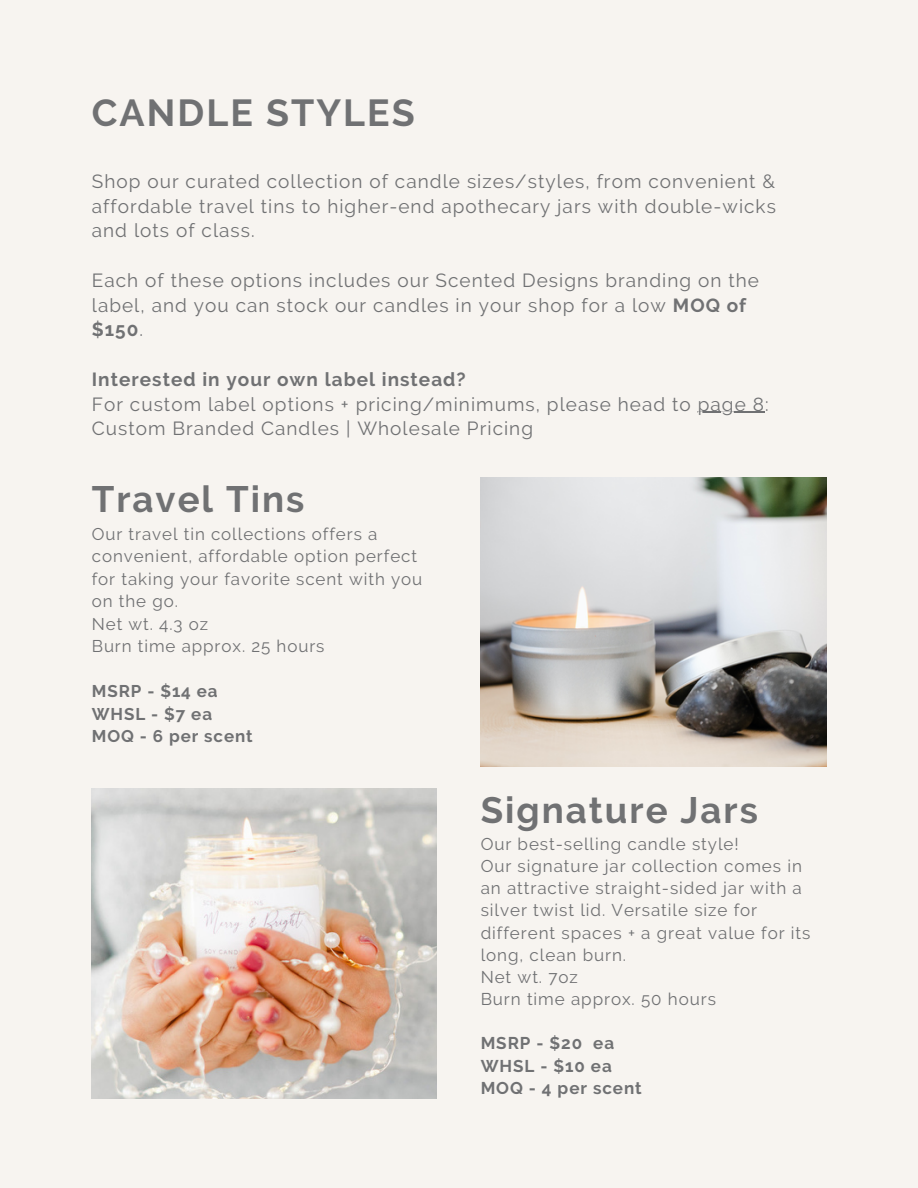
<style>
.page{position:relative;width:918px;height:1188px;background:#f7f4f0}
.page>*{position:absolute;margin:0;border:0;box-sizing:border-box;transform-origin:0 0}
.t1{font:700 37.5px "Raleway";letter-spacing:.055em;color:#707173}
.t2{font:700 36.6px "Raleway";letter-spacing:.055em;color:#707173}
.t3{font:18.9px/24.8px "Raleway";letter-spacing:.055em;color:#707173}
.t4{font:16.95px/22.2px "Raleway";letter-spacing:.055em;color:#707173}
.t5{font:700 16.95px/22.2px "Raleway";letter-spacing:.055em;color:#707173}
.s1{font-weight:700}
</style>
<div class="page">
<img style="left:92px;top:788px;width:344px;height:311px">
<img style="left:481px;top:477px;width:345px;height:289px">
<hr style="left:698px;top:412px;width:67px;height:1px;background:#707173">
<p class="t1" style="left:92px;top:91px;width:324px">CANDLE STYLES</p>
<p class="t3" style="left:92px;top:169px;width:686px;text-align:justify">Shop our curated collection of candle sizes/styles, from convenient &amp; affordable travel tins to higher-end apothecary jars with double-wicks and lots of class.</p>
<p class="t3" style="left:92px;top:268px;width:669px">Each of these options includes our Scented Designs branding on the label, and you can stock our candles in your shop for a low <span class="s1">MOQ of $150</span>.</p>
<h3 class="t3" style="left:92px;top:367px;width:678px"><span class="s1">Interested in your own label instead?<br></span>For custom label options + pricing/minimums, please head to page 8:<br>Custom Branded Candles | Wholesale Pricing</h3>
<h3 class="t2" style="left:92px;top:477px;width:214px">Travel Tins</h3>
<p class="t4" style="left:92px;top:523px;width:332px">Our travel tin collections offers a convenient, affordable option perfect for taking your favorite scent with you on the go.</p>
<p class="t4" style="left:92px;top:613px;width:118px">Net wt. 4.3 oz</p>
<p class="t4" style="left:92px;top:635px;width:234px">Burn time approx. 25 hours</p>
<p class="t5" style="left:92px;top:680px;width:162px">MSRP - $14 ea<br>WHSL - $7 ea<br>MOQ - 6 per scent</p>
<h2 class="t2" style="left:481px;top:789px;width:279px">Signature Jars</h2>
<h2 class="t4" style="left:481px;top:833px;width:260px">Our best-selling candle style!</h2>
<p class="t4" style="left:481px;top:855px;width:331px">Our signature jar collection comes in an attractive straight-sided jar with a silver twist lid. Versatile size for different spaces + a great value for its long, clean burn.</p>
<p class="t4" style="left:481px;top:966px;width:99px">Net wt. 7oz</p>
<p class="t4" style="left:481px;top:988px;width:237px">Burn time approx. 50 hours</p>
<p class="t5" style="left:481px;top:1032px;width:163px">MSRP - $20 ea<br>WHSL - $10 ea<br>MOQ - 4 per scent</p>
</div>
